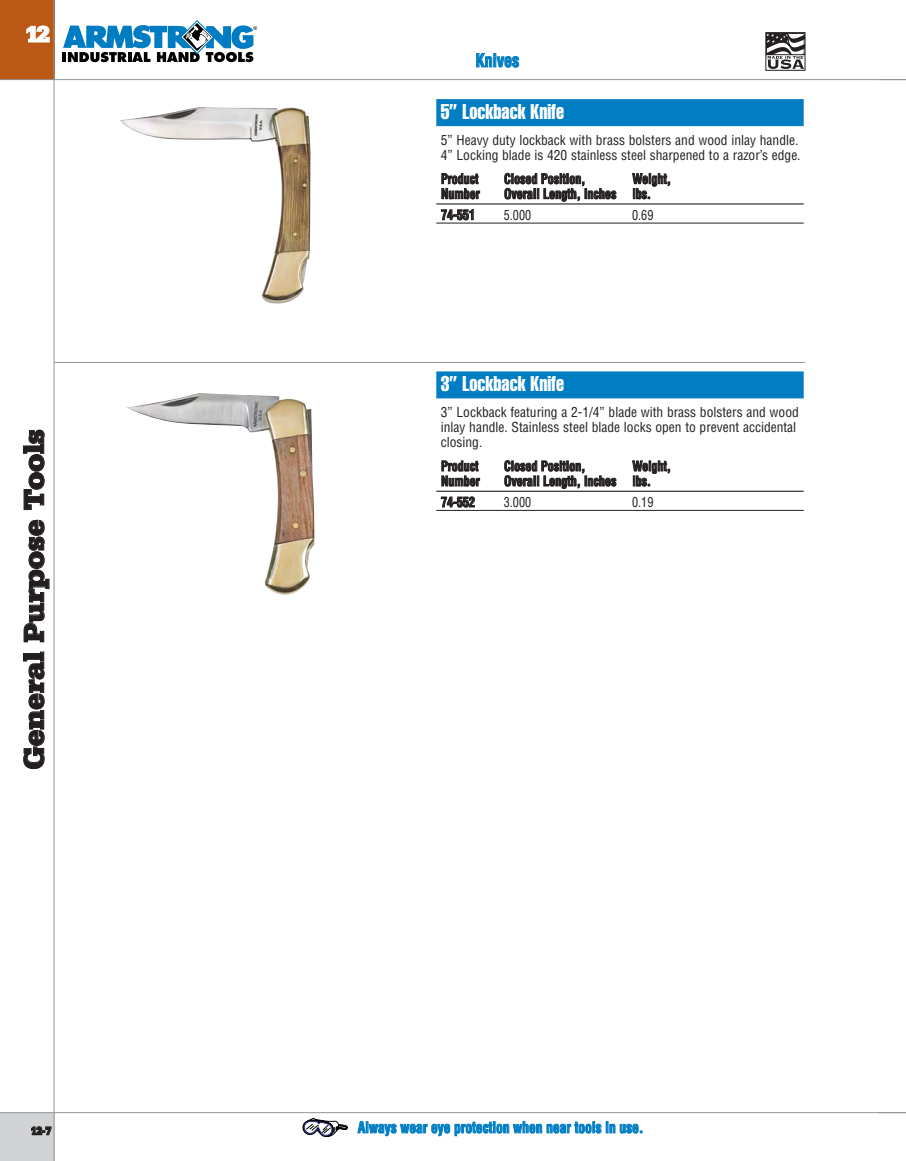
<style>
.page{position:relative;width:906px;height:1161px;background:#fff}
.page>*{position:absolute;margin:0;border:0;box-sizing:border-box;transform-origin:0 0}
.t1{font:900 30px "Serifa";color:#231f20}
.t2{font:900 24px "Serifa";color:#fff}
.t3{font:extra-condensed 21px "Helvetica";color:#fff;scale:.9 1}
.t4{font:700 condensed 18px "Helvetica";letter-spacing:-.005em;color:#007dc3;scale:.9 1}
.t5{font:700 condensed 15px "Helvetica";color:#007dc3;scale:.9 1}
.t6{font:condensed 13.5px/15px "Helvetica";color:#231f20}
.t7{font:700 condensed 13.5px "Helvetica";color:#231f20;scale:.9 1}
.t8{font:condensed 13.5px "Helvetica";color:#231f20;scale:.9 1}
.t9{font:900 12px "Serifa";color:#231f20;scale:.85 1}
</style>
<div class="page">
<div style="left:0;top:1112px;width:54px;height:49px;background:#d1d3d4"></div>
<div style="left:0;top:0;width:54px;height:80px;background:#b95915"></div>
<hr style="left:0;top:79px;width:906px;height:1px;background:#939598">
<hr style="left:54px;top:0;width:1px;height:1161px;background:#939598">
<hr style="left:0;top:1112px;width:906px;height:1px;background:#939598">
<svg style="left:63px;top:20px;width:194px;height:42px"></svg>
<svg style="left:302px;top:1117px;width:46px;height:20px"></svg>
<svg style="left:765px;top:32px;width:40px;height:38px"></svg>
<svg style="left:766px;top:35px;width:38px;height:34px"></svg>
<div style="left:766px;top:33px;width:38px;height:22px;border:1px solid #231f20"></div>
<hr style="left:54px;top:362px;width:751px;height:1px;background:#939598">
<img style="left:120px;top:107px;width:190px;height:197px">
<img style="left:127px;top:393px;width:187px;height:202px">
<div style="left:436px;top:99px;width:367px;height:27px;background:#007dc3"></div>
<hr style="left:436px;top:203px;width:367px;height:1px;background:#231f20">
<hr style="left:436px;top:223px;width:367px;height:1px;background:#231f20">
<div style="left:436px;top:371px;width:367px;height:27px;background:#007dc3"></div>
<hr style="left:436px;top:491px;width:367px;height:1px;background:#231f20">
<hr style="left:436px;top:510px;width:367px;height:1px;background:#231f20">
<h2 class="t2" style="left:25px;top:26px;width:26px">12</h2>
<h1 class="t1" style="left:23px;top:769px;width:342px;rotate:-90deg">General Purpose Tools</h1>
<p class="t9" style="left:31px;top:1126px;width:26px">12-7</p>
<h3 class="t4" style="left:475px;top:53px;width:50px">Knives</h3>
<h3 class="t3" style="left:441px;top:104px;width:139px">5” Lockback Knife</h3>
<p class="t6" style="left:441px;top:134px;width:361px">5” Heavy duty lockback with brass bolsters and wood inlay handle.<br>4” Locking blade is 420 stainless steel sharpened to a razor’s edge.</p>
<p class="t7" style="left:441px;top:174px;width:43px">Product</p>
<p class="t7" style="left:504px;top:174px;width:92px">Closed Position,</p>
<p class="t7" style="left:632px;top:174px;width:44px">Weight,</p>
<p class="t7" style="left:441px;top:189px;width:45px">Number</p>
<p class="t7" style="left:504px;top:189px;width:165px">Overall Length, Inches lbs.</p>
<p class="t7" style="left:441px;top:210px;width:39px">74-551</p>
<p class="t8" style="left:504px;top:210px;width:32px">5.000</p>
<p class="t8" style="left:632px;top:210px;width:25px">0.69</p>
<h3 class="t3" style="left:441px;top:376px;width:139px">3” Lockback Knife</h3>
<p class="t6" style="left:441px;top:406px;width:359px">3” Lockback featuring a 2-1/4” blade with brass bolsters and wood inlay handle. Stainless steel blade locks open to prevent accidental closing.</p>
<p class="t7" style="left:441px;top:461px;width:43px">Product</p>
<p class="t7" style="left:504px;top:461px;width:92px">Closed Position,</p>
<p class="t7" style="left:632px;top:461px;width:44px">Weight,</p>
<p class="t7" style="left:441px;top:476px;width:45px">Number</p>
<p class="t7" style="left:504px;top:476px;width:165px">Overall Length, Inches lbs.</p>
<p class="t7" style="left:441px;top:497px;width:39px">74-552</p>
<p class="t8" style="left:504px;top:497px;width:32px">3.000</p>
<p class="t8" style="left:632px;top:497px;width:25px">0.19</p>
<p class="t5" style="left:358px;top:1121px;width:319px">Always wear eye protection when near tools in use.</p>
</div>
